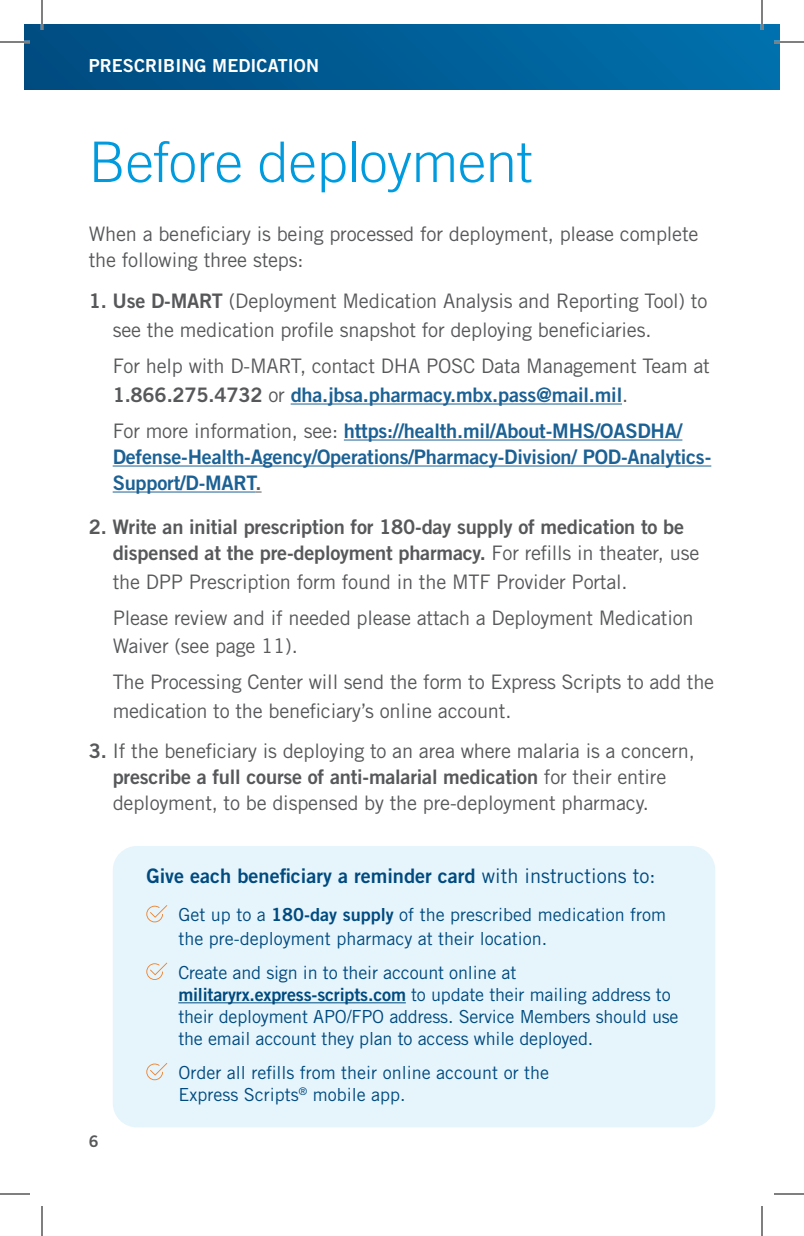
<style>
.page{position:relative;width:804px;height:1236px;background:#fff}
.page>*{position:absolute;margin:0;border:0;box-sizing:border-box;transform-origin:0 0}
.t1{font:300 56px "Trade Gothic";letter-spacing:-.005em;color:#009bde}
.t2{font:20px/26px "Trade Gothic";letter-spacing:-.01em;color:#57585a}
.t3{font:20px/26px "Trade Gothic Bold Two";letter-spacing:-.01em;color:#1c6194}
.t4{font:20px/26px "Trade Gothic Bold Two";letter-spacing:-.01em;color:#57585a}
.t5{font:20px "Trade Gothic Bold Two";color:#004a7f}
.t6{font:18px/22px "Trade Gothic";color:#004a7f}
.t7{font:18px "Trade Gothic Bold Two";letter-spacing:.005em;color:#fff}
.t8{font:16px "Trade Gothic Bold Two";color:#57585a}
.s1{font-family:"Trade Gothic Bold Two"}
.s2{color:#57585a}
.s3{font-family:"Trade Gothic";color:#57585a}
.s4{font-family:"Trade Gothic"}
</style>
<div class="page">
<div style="left:24px;top:24px;width:756px;height:66px;background:linear-gradient(to right,#004b80,#0070ac)"></div>
<hr style="left:291px;top:404px;width:331px;height:1px;background:#1c6194">
<hr style="left:344px;top:440px;width:338px;height:1px;background:#1c6194">
<hr style="left:113px;top:466px;width:598px;height:1px;background:#1c6194">
<hr style="left:113px;top:492px;width:142px;height:1px;background:#1c6194">
<hr style="left:0;top:41px;width:30px;height:2px;background:#fff">
<hr style="left:774px;top:41px;width:30px;height:2px;background:#fff">
<hr style="left:41px;top:0;width:2px;height:30px;background:#fff">
<hr style="left:761px;top:0;width:2px;height:30px;background:#fff">
<hr style="left:0;top:42px;width:30px;height:1px;background:#000">
<hr style="left:774px;top:42px;width:30px;height:1px;background:#000">
<hr style="left:0;top:1194px;width:30px;height:1px;background:#000">
<hr style="left:774px;top:1194px;width:30px;height:1px;background:#000">
<hr style="left:42px;top:0;width:1px;height:30px;background:#000">
<hr style="left:42px;top:1206px;width:1px;height:30px;background:#000">
<hr style="left:762px;top:0;width:1px;height:30px;background:#000">
<hr style="left:762px;top:1206px;width:1px;height:30px;background:#000">
<div style="left:113px;top:846px;width:602px;height:281px;background:#e6f5fc;border-radius:24px"></div>
<hr style="left:178px;top:1002px;width:228px;height:1px;background:#004a7f">
<svg style="left:146px;top:905px;width:21px;height:17px"></svg>
<svg style="left:146px;top:963px;width:21px;height:17px"></svg>
<svg style="left:146px;top:1063px;width:21px;height:17px"></svg>
<p class="t7" style="left:89px;top:54px;width:232px">PRESCRIBING MEDICATION</p>
<h2 class="t1" style="left:89px;top:129px;width:445px">Before deployment</h2>
<p class="t2" style="left:89px;top:221px;width:611px">When a beneficiary is being processed for deployment, please complete the following three steps:</p>
<p class="t2" style="left:89px;top:288px;width:620px"><span class="s1">1. Use D-MART</span> (Deployment Medication Analysis and Reporting Tool) to</p>
<p class="t2" style="left:113px;top:312px;width:599px;line-height:36px">see the medication profile snapshot for deploying beneficiaries.<br>For help with D-MART, contact DHA POSC Data Management Team at</p>
<p class="t3" style="left:113px;top:382px;width:517px"><span class="s2">1.866.275.4732</span> <span class="s3">or</span> dha.jbsa.pharmacy.mbx.pass@mail.mil<span class="s3">.</span></p>
<p class="t3" style="left:113px;top:418px;width:599px"><span class="s3">For more information, see:</span> https://health.mil/About-MHS/OASDHA/<br>Defense-Health-Agency/Operations/Pharmacy-Division/ POD-Analytics-<br>Support/D-MART<span class="s2">.</span></p>
<p class="t4" style="left:113px;top:514px;width:588px;text-indent:-24px">2. Write an initial prescription for 180-day supply of medication to be dispensed at the pre-deployment pharmacy. <span class="s4">For refills in theater, use</span></p>
<p class="t2" style="left:113px;top:569px;width:516px">the DPP Prescription form found in the MTF Provider Portal.</p>
<p class="t2" style="left:113px;top:604px;width:583px;line-height:28px">Please review and if needed please attach a Deployment Medication<br>Waiver (see page 11).</p>
<p class="t2" style="left:113px;top:667px;width:603px;line-height:29px">The Processing Center will send the form to Express Scripts to add the medication to the beneficiary’s online account.</p>
<p class="t2" style="left:113px;top:738px;width:584px;text-indent:-24px"><span class="s1">3.</span> If the beneficiary is deploying to an area where malaria is a concern, <span class="s1">prescribe a full course of anti-malarial medication</span> for their entire deployment, to be dispensed by the pre-deployment pharmacy.</p>
<p class="t8" style="left:89px;top:1131px;width:11px">6</p>
<p class="t5" style="left:146px;top:863px;width:511px">Give each beneficiary a reminder card <span class="s4">with instructions to:</span></p>
<p class="t6" style="left:178px;top:902px;width:489px;line-height:24px">Get up to a <span class="s1">180-day supply</span> of the prescribed medication from the pre-deployment pharmacy at their location.</p>
<p class="t6" style="left:178px;top:961px;width:502px">Create and sign in to their account online at <span class="s1">militaryrx.express-scripts.com</span> to update their mailing address to their deployment APO/FPO address. Service Members should use the email account they plan to access while deployed.</p>
<p class="t6" style="left:178px;top:1061px;width:372px">Order all refills from their online account or the<br>Express Scripts<sup>®</sup> mobile app.</p>
</div>
